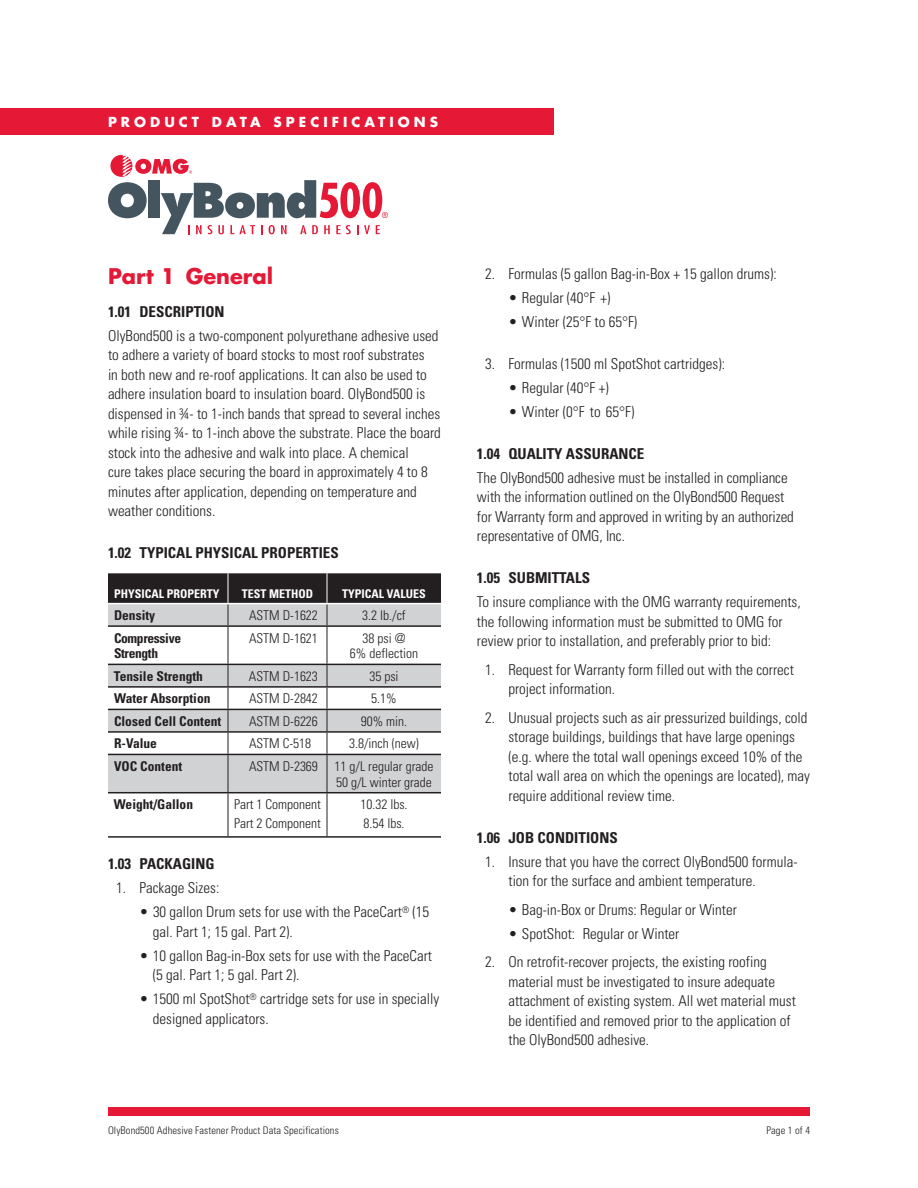
<style>
.page{position:relative;width:918px;height:1188px;background:#fff}
.page>*{position:absolute;margin:0;border:0;box-sizing:border-box;transform-origin:0 0}
.t1{font:700 21px "Futura";color:#e51836}
.t2{font:300 condensed 15px/19.5px "Univers";color:#231f20}
.t3{font:700 condensed 15px "Univers";color:#231f20}
.t4{font:300 condensed 13.5px/15.8px "Univers";color:#231f20}
.t5{font:700 condensed 13.5px "Univers";color:#231f20}
.t6{font:700 13.5px "Futura";letter-spacing:.3em;color:#fff}
.t7{font:700 condensed 13.5px/15.8px "Univers";letter-spacing:-.025em;color:#231f20}
.t8{font:700 condensed 12px "Univers";color:#fff}
.t9{font:300 condensed 10.5px "Univers";letter-spacing:.01em;color:#231f20}
</style>
<div class="page">
<div style="left:108px;top:1107px;width:702px;height:9px;background:#e51836"></div>
<svg style="left:108px;top:627px;width:333px;height:165px;fill:#d1d2d4"></svg>
<svg style="left:108px;top:573px;width:333px;height:52px;background:#6d6b6c"></svg>
<hr style="left:228px;top:627px;width:1px;height:37px;background:#231f20">
<hr style="left:327px;top:627px;width:1px;height:37px;background:#231f20">
<svg style="left:228px;top:665px;width:1px;height:89px"></svg>
<svg style="left:327px;top:665px;width:1px;height:89px"></svg>
<hr style="left:228px;top:755px;width:1px;height:37px;background:#231f20">
<hr style="left:327px;top:755px;width:1px;height:37px;background:#231f20">
<hr style="left:228px;top:793px;width:1px;height:43px;background:#231f20">
<hr style="left:327px;top:793px;width:1px;height:43px;background:#231f20">
<hr style="left:108px;top:625px;width:120px;height:2px;background:#231f20">
<hr style="left:228px;top:625px;width:99px;height:2px;background:#231f20">
<hr style="left:327px;top:625px;width:114px;height:2px;background:#231f20">
<hr style="left:108px;top:664px;width:120px;height:1px;background:#231f20">
<hr style="left:228px;top:664px;width:99px;height:1px;background:#231f20">
<hr style="left:327px;top:664px;width:114px;height:1px;background:#231f20">
<hr style="left:108px;top:686px;width:120px;height:2px;background:#231f20">
<hr style="left:228px;top:686px;width:99px;height:2px;background:#231f20">
<hr style="left:327px;top:686px;width:114px;height:2px;background:#231f20">
<hr style="left:108px;top:709px;width:120px;height:1px;background:#231f20">
<hr style="left:228px;top:709px;width:99px;height:1px;background:#231f20">
<hr style="left:327px;top:709px;width:114px;height:1px;background:#231f20">
<hr style="left:108px;top:731px;width:120px;height:2px;background:#231f20">
<hr style="left:228px;top:731px;width:99px;height:2px;background:#231f20">
<hr style="left:327px;top:731px;width:114px;height:2px;background:#231f20">
<hr style="left:108px;top:754px;width:120px;height:1px;background:#231f20">
<hr style="left:228px;top:754px;width:99px;height:1px;background:#231f20">
<hr style="left:327px;top:754px;width:114px;height:1px;background:#231f20">
<hr style="left:108px;top:792px;width:120px;height:1px;background:#231f20">
<hr style="left:228px;top:792px;width:99px;height:1px;background:#231f20">
<hr style="left:327px;top:792px;width:114px;height:1px;background:#231f20">
<hr style="left:108px;top:603px;width:120px;height:1px;background:#fff">
<hr style="left:228px;top:603px;width:99px;height:1px;background:#fff">
<hr style="left:327px;top:603px;width:114px;height:1px;background:#fff">
<hr style="left:108px;top:836px;width:120px;height:2px;background:#231f20">
<hr style="left:228px;top:836px;width:99px;height:2px;background:#231f20">
<hr style="left:327px;top:836px;width:114px;height:2px;background:#231f20">
<div style="left:0;top:108px;width:554px;height:27px;background:#e51836"></div>
<svg style="left:108px;top:155px;width:280px;height:79px"></svg>
<p class="t6" style="left:108px;top:113px;width:332px">PRODUCT DATA SPECIFICATIONS</p>
<h1 class="t1" style="left:108px;top:262px;width:167px">Part 1 General</h1>
<p class="t3" style="left:108px;top:302px;width:118px">1.01 DESCRIPTION</p>
<p class="t2" style="left:108px;top:326px;width:334px">OlyBond500 is a two-component polyurethane adhesive used to adhere a variety of board stocks to most roof substrates<br>in both new and re-roof applications. It can also be used to adhere insulation board to insulation board. OlyBond500 is dispensed in ¾- to 1-inch bands that spread to several inches while rising ¾- to 1-inch above the substrate. Place the board stock into the adhesive and walk into place. A chemical<br>cure takes place securing the board in approximately 4 to 8 minutes after application, depending on temperature and weather conditions.</p>
<p class="t3" style="left:108px;top:544px;width:232px">1.02 TYPICAL PHYSICAL PROPERTIES</p>
<p class="t8" style="left:114px;top:586px;width:107px">PHYSICAL PROPERTY</p>
<p class="t8" style="left:242px;top:586px;width:73px">TEST METHOD</p>
<p class="t8" style="left:342px;top:586px;width:85px">TYPICAL VALUES</p>
<p class="t5" style="left:114px;top:607px;width:43px">Density</p>
<p class="t4" style="left:249px;top:607px;width:70px">ASTM D-1622</p>
<p class="t4" style="left:362px;top:607px;width:45px">3.2 lb./cf</p>
<p class="t7" style="left:114px;top:630px;width:69px">Compressive<br>Strength</p>
<p class="t4" style="left:249px;top:630px;width:70px">ASTM D-1621</p>
<p class="t4" style="left:350px;top:630px;width:70px;text-align:center">38 psi @<br>6% deflection</p>
<p class="t5" style="left:114px;top:668px;width:91px">Tensile Strength</p>
<p class="t4" style="left:249px;top:668px;width:70px">ASTM D-1623</p>
<p class="t4" style="left:369px;top:668px;width:31px">35 psi</p>
<p class="t5" style="left:114px;top:690px;width:98px">Water Absorption</p>
<p class="t4" style="left:249px;top:691px;width:70px">ASTM D-2842</p>
<p class="t4" style="left:371px;top:691px;width:27px">5.1%</p>
<p class="t5" style="left:114px;top:713px;width:109px">Closed Cell Content</p>
<p class="t4" style="left:249px;top:713px;width:70px">ASTM D-6226</p>
<p class="t4" style="left:361px;top:713px;width:48px">90% min.</p>
<p class="t5" style="left:114px;top:735px;width:45px">R-Value</p>
<p class="t4" style="left:249px;top:736px;width:64px">ASTM C-518</p>
<p class="t4" style="left:349px;top:736px;width:71px">3.8/inch (new)</p>
<p class="t5" style="left:114px;top:758px;width:70px">VOC Content</p>
<p class="t4" style="left:249px;top:758px;width:186px;text-align:right">ASTM D-2369 11 g/L regular grade<br>50 g/L winter grade</p>
<p class="t5" style="left:114px;top:796px;width:81px">Weight/Gallon</p>
<p class="t4" style="left:234px;top:795px;width:88px;line-height:18.8px">Part 1 Component<br>Part 2 Component</p>
<p class="t4" style="left:360px;top:795px;width:49px;line-height:18.8px">10.32 lbs.<br>8.54 lbs.</p>
<p class="t3" style="left:108px;top:855px;width:108px">1.03 PACKAGING</p>
<p class="t2" style="left:116px;top:878px;width:105px">1. Package Sizes:</p>
<p class="t2" style="left:153px;top:902px;width:278px;text-indent:-13px">• 30 gallon Drum sets for use with the PaceCart<sup>®</sup> (15 gal. Part 1; 15 gal. Part 2).</p>
<p class="t2" style="left:153px;top:945px;width:281px;text-indent:-14px">• 10 gallon Bag-in-Box sets for use with the PaceCart (5 gal. Part 1; 5 gal. Part 2).</p>
<p class="t2" style="left:153px;top:989px;width:288px;text-indent:-14px">• 1500 ml SpotShot<sup>®</sup> cartridge sets for use in specially designed applicators.</p>
<p class="t2" style="left:485px;top:263px;width:293px">2. Formulas (5 gallon Bag-in-Box + 15 gallon drums):</p>
<p class="t2" style="left:508px;top:287px;width:104px">• Regular (40°F +)</p>
<p class="t2" style="left:508px;top:311px;width:130px">• Winter (25°F to 65°F)</p>
<p class="t2" style="left:485px;top:353px;width:242px">3. Formulas (1500 ml SpotShot cartridges):</p>
<p class="t2" style="left:508px;top:377px;width:102px">• Regular (40°F +)</p>
<p class="t2" style="left:508px;top:401px;width:127px">• Winter (0°F to 65°F)</p>
<p class="t3" style="left:477px;top:444px;width:169px">1.04 QUALITY ASSURANCE</p>
<p class="t2" style="left:477px;top:467px;width:318px">The OlyBond500 adhesive must be installed in compliance with the information outlined on the OlyBond500 Request for Warranty form and approved in writing by an authorized representative of OMG, Inc.</p>
<p class="t3" style="left:477px;top:569px;width:115px">1.05 SUBMITTALS</p>
<p class="t2" style="left:477px;top:592px;width:325px">To insure compliance with the OMG warranty requirements, the following information must be submitted to OMG for review prior to installation, and preferably prior to bid:</p>
<p class="t2" style="left:508px;top:659px;width:287px;text-indent:-23px">1. Request for Warranty form filled out with the correct project information.</p>
<p class="t2" style="left:508px;top:707px;width:303px;text-indent:-23px">2. Unusual projects such as air pressurized buildings, cold storage buildings, buildings that have large openings (e.g. where the total wall openings exceed 10% of the total wall area on which the openings are located), may require additional review time.</p>
<p class="t3" style="left:477px;top:828px;width:142px">1.06 JOB CONDITIONS</p>
<p class="t2" style="left:508px;top:851px;width:291px;text-indent:-23px">1. Insure that you have the correct OlyBond500 formula&shy;tion for the surface and ambient temperature.</p>
<p class="t2" style="left:508px;top:899px;width:230px">• Bag-in-Box or Drums: Regular or Winter</p>
<p class="t2" style="left:508px;top:923px;width:172px">• SpotShot: Regular or Winter</p>
<p class="t2" style="left:508px;top:952px;width:289px;text-indent:-23px">2. On retrofit-recover projects, the existing roofing material must be investigated to insure adequate attachment of existing system. All wet material must be identified and removed prior to the application of the OlyBond500 adhesive.</p>
<p class="t9" style="left:108px;top:1124px;width:232px">OlyBond500 Adhesive Fastener Product Data Specifications</p>
<p class="t9" style="left:766px;top:1124px;width:45px">Page 1 of 4</p>
</div>
